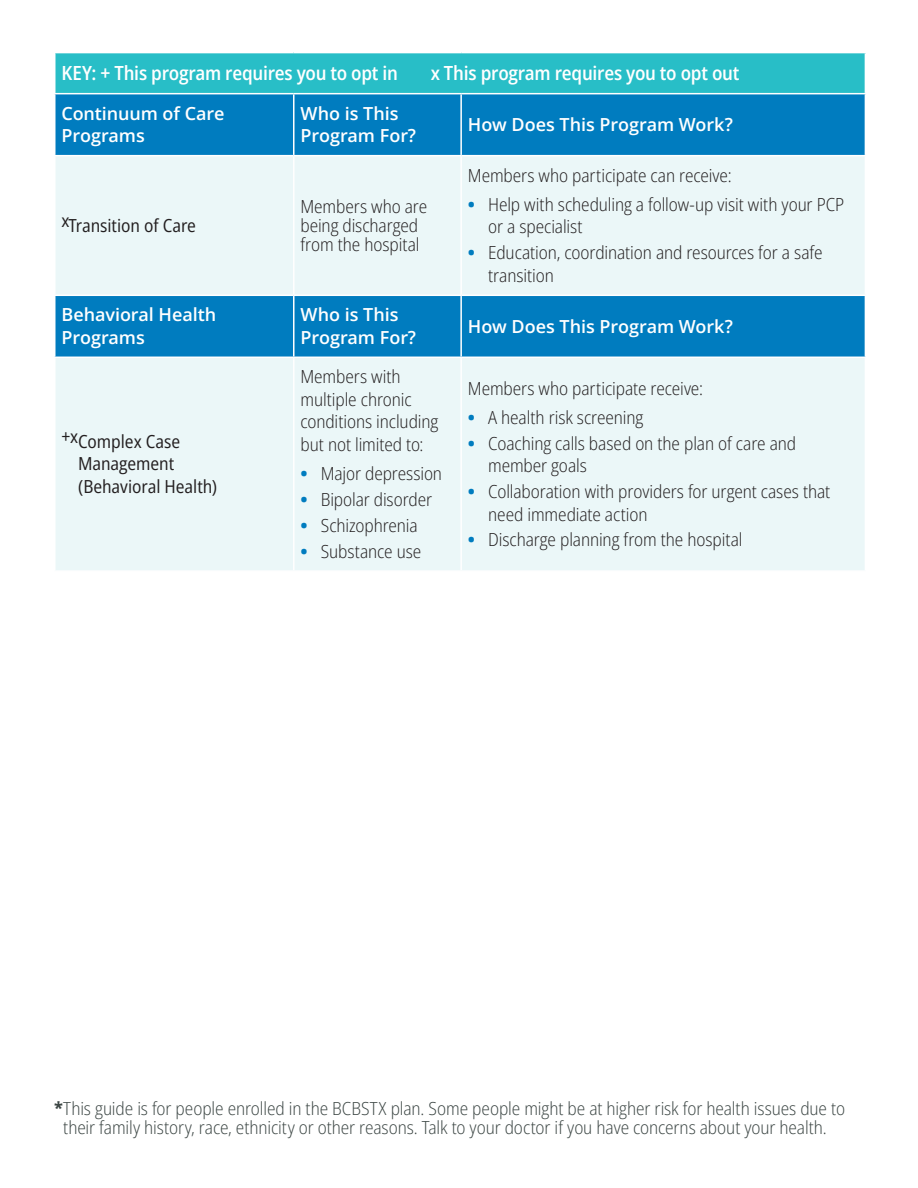
<style>
.page{position:relative;width:918px;height:1188px;background:#fff}
.page>*{position:absolute;margin:0;border:0;box-sizing:border-box;transform-origin:0 0}
.table_heading__H2{font:600 semi-condensed 19.5px "Open Sans";letter-spacing:-.015em;color:#fff}
.table_bullets_first{font:300 semi-condensed 18px/22.5px "Open Sans";letter-spacing:-.005em;color:#231f20}
.legal_lines{font:300 semi-condensed 18px/18.9px "Open Sans";letter-spacing:-.005em;color:#3b4543;text-align:center}
.table_body{font:300 semi-condensed 18px/22.5px "Open Sans";letter-spacing:-.005em;color:#231f20}
.body_start_here__P{font:600 18px/22.5px "Open Sans";letter-spacing:-.005em;color:#fff}
.table_body-2{font:semi-condensed 18px/22.5px "Open Sans";letter-spacing:-.005em;color:#231f20}
.s1{font-weight:700;font-stretch:normal;color:#007cbf}
.s2{font-weight:700}
</style>
<div class="page">
<div style="left:55px;top:53px;width:810px;height:41px;background:#28bec7"></div>
<div style="left:56px;top:94px;width:809px;height:61px;background:#007cbf"></div>
<svg style="left:56px;top:156px;width:809px;height:414px;background:#c8e4ef"></svg>
<hr style="left:54px;top:53px;width:2px;height:40px;background:#fff">
<hr style="left:54px;top:93px;width:240px;height:1px;background:#fff">
<hr style="left:294px;top:93px;width:167px;height:1px;background:#fff">
<hr style="left:293px;top:94px;width:2px;height:61px;background:#fff">
<hr style="left:461px;top:93px;width:405px;height:1px;background:#fff">
<hr style="left:460px;top:94px;width:2px;height:61px;background:#fff">
<hr style="left:293px;top:156px;width:2px;height:139px;background:#fff">
<hr style="left:460px;top:156px;width:2px;height:139px;background:#fff">
<hr style="left:54px;top:295px;width:240px;height:1px;background:#fff">
<hr style="left:294px;top:295px;width:167px;height:1px;background:#fff">
<hr style="left:293px;top:296px;width:2px;height:61px;background:#fff">
<hr style="left:461px;top:295px;width:405px;height:1px;background:#fff">
<hr style="left:460px;top:296px;width:2px;height:61px;background:#fff">
<hr style="left:54px;top:357px;width:240px;height:1px;background:#fff">
<hr style="left:294px;top:357px;width:167px;height:1px;background:#fff">
<hr style="left:293px;top:358px;width:2px;height:212px;background:#fff">
<hr style="left:461px;top:357px;width:405px;height:1px;background:#fff">
<hr style="left:460px;top:358px;width:2px;height:212px;background:#fff">
<h2 class="table_heading__H2" style="left:62px;top:60px;width:338px">KEY: + This program requires you to opt in</h2>
<h2 class="table_heading__H2" style="left:431px;top:60px;width:310px">x This program requires you to opt out</h2>
<p class="body_start_here__P" style="left:62px;top:102px;width:165px">Continuum of Care<br>Programs</p>
<p class="body_start_here__P" style="left:301px;top:102px;width:117px">Who is This<br>Program For?</p>
<p class="body_start_here__P" style="left:468px;top:113px;width:267px">How Does This Program Work?</p>
<p class="table_body-2" style="left:62px;top:213px;width:136px">xTransition of Care</p>
<p class="table_body" style="left:301px;top:196px;width:128px;line-height:18.9px">Members who are being discharged from the hospital</p>
<p class="table_body" style="left:468px;top:163px;width:265px">Members who participate can receive:</p>
<p class="table_bullets_first" style="left:488px;top:193px;width:357px;text-indent:-20px"><span class="s1">•</span> Help with scheduling a follow-up visit with your PCP or a specialist</p>
<p class="table_bullets_first" style="left:488px;top:241px;width:336px;text-indent:-20px"><span class="s1">•</span> Education, coordination and resources for a safe transition</p>
<p class="body_start_here__P" style="left:62px;top:303px;width:156px">Behavioral Health<br>Programs</p>
<p class="body_start_here__P" style="left:301px;top:303px;width:117px">Who is This<br>Program For?</p>
<p class="body_start_here__P" style="left:468px;top:314px;width:267px">How Does This Program Work?</p>
<p class="table_body-2" style="left:78px;top:430px;width:140px;text-indent:-17px">+xComplex Case<br>Management (Behavioral Health)</p>
<p class="table_body" style="left:301px;top:365px;width:139px">Members with multiple chronic conditions including but not limited to:</p>
<p class="table_bullets_first" style="left:301px;top:462px;width:143px"><span class="s1">•</span> Major depression</p>
<p class="table_bullets_first" style="left:301px;top:488px;width:133px"><span class="s1">•</span> Bipolar disorder</p>
<p class="table_bullets_first" style="left:301px;top:513px;width:119px"><span class="s1">•</span> Schizophrenia</p>
<p class="table_bullets_first" style="left:301px;top:539px;width:122px"><span class="s1">•</span> Substance use</p>
<p class="table_body" style="left:468px;top:376px;width:237px">Members who participate receive:</p>
<p class="table_bullets_first" style="left:468px;top:405px;width:177px"><span class="s1">•</span> A health risk screening</p>
<p class="table_bullets_first" style="left:488px;top:431px;width:310px;text-indent:-20px"><span class="s1">•</span> Coaching calls based on the plan of care and member goals</p>
<p class="table_bullets_first" style="left:488px;top:480px;width:344px;text-indent:-20px"><span class="s1">•</span> Collaboration with providers for urgent cases that need immediate action</p>
<p class="table_bullets_first" style="left:468px;top:528px;width:276px"><span class="s1">•</span> Discharge planning from the hospital</p>
<p class="legal_lines" style="left:54px;top:1099px;width:793px"><span class="s2">*</span>This guide is for people enrolled in the BCBSTX plan. Some people might be at higher risk for health issues due to their family history, race, ethnicity or other reasons. Talk to your doctor if you have concerns about your health.</p>
</div>
